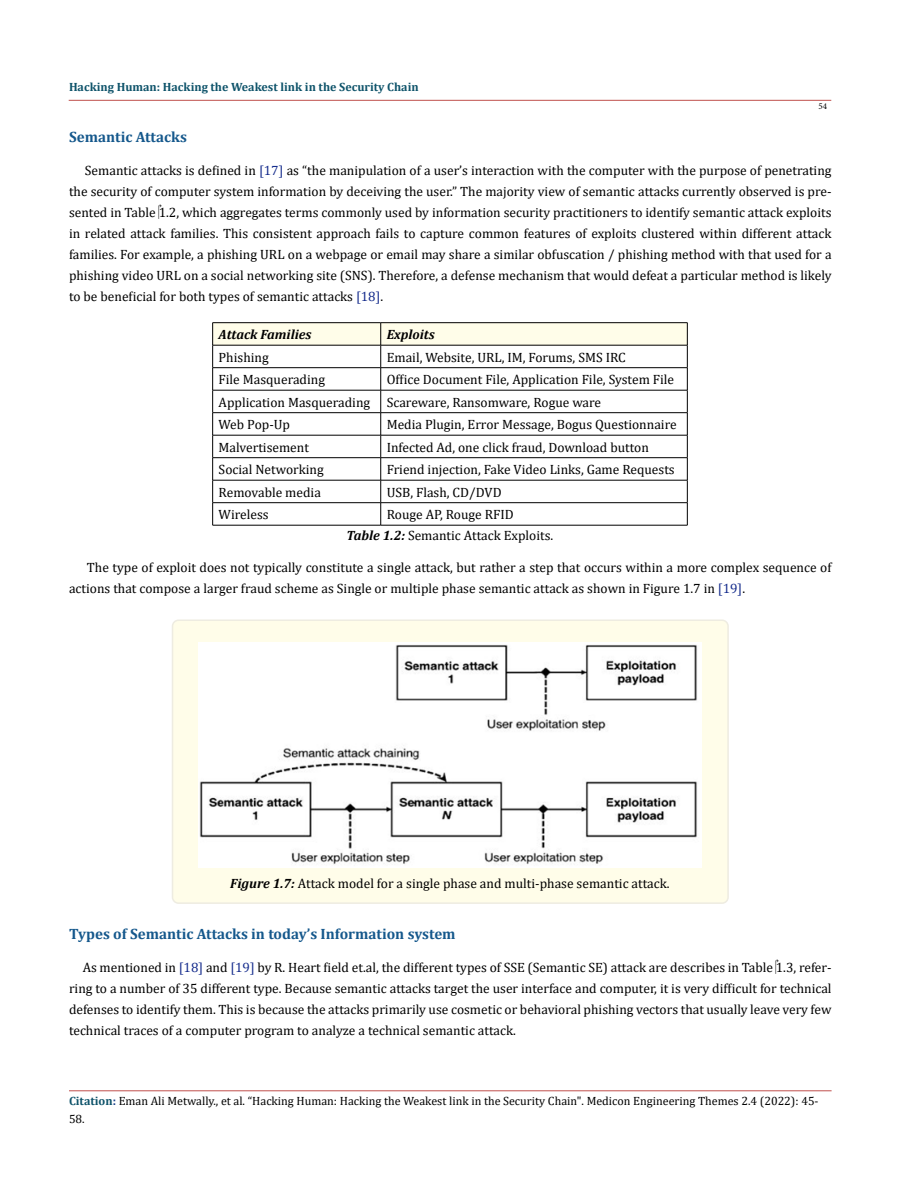
<style>
.page{position:relative;width:900px;height:1188px;background:#fff}
.page>*{position:absolute;margin:0;border:0;box-sizing:border-box;transform-origin:0 0}
.t1{font:700 15px "Cambria";color:#15588c}
.t2{font:13.5px/21px "Cambria";color:#000;text-align:justify}
.t3{font:italic 700 13.5px "Cambria";color:#000}
.t4{font:12px/18px "Cambria";color:#000}
.t5{font:700 12px "Cambria";color:#0e536a}
.t6{font:9px "Minion Pro";color:#000}
.s1{color:#152c8c}
.s2{font-weight:700;font-style:italic}
.s3{font-weight:700;color:#0e536a}
.s4{font-weight:700;color:#173e88}
</style>
<div class="page">
<hr style="left:69px;top:1091px;width:763px;height:1px;background:#c0504d">
<hr style="left:69px;top:100px;width:762px;height:1px;background:#c0504d">
<hr style="left:212px;top:322px;width:169px;height:1px;background:#000">
<hr style="left:381px;top:322px;width:307px;height:1px;background:#000">
<svg style="left:212px;top:323px;width:476px;height:202px"></svg>
<hr style="left:212px;top:525px;width:169px;height:1px;background:#000">
<hr style="left:381px;top:525px;width:307px;height:1px;background:#000">
<div style="left:172px;top:620px;width:556px;height:283px;background:#fffde9;border-radius:6px"></div>
<div style="left:172px;top:620px;width:557px;height:284px;border:2px solid #eeece1;border-radius:6px"></div>
<img style="left:198px;top:643px;width:504px;height:224px">
<p class="t5" style="left:69px;top:78px;width:351px">Hacking Human: Hacking the Weakest link in the Security Chain</p>
<p class="t6" style="left:818px;top:100px;width:10px">54</p>
<p class="t1" style="left:69px;top:126px;width:119px">Semantic Attacks</p>
<p class="t2" style="left:69px;top:160px;width:764px;text-indent:16px">Semantic attacks is defined in <span class="s1">[17]</span> as “the manipulation of a user’s interaction with the computer with the purpose of penetrating the security of computer system information by deceiving the user.” The majority view of semantic attacks currently observed is pre&shy;sented in Table 1.2, which aggregates terms commonly used by information security practitioners to identify semantic attack exploits in related attack families. This consistent approach fails to capture common features of exploits clustered within different attack families. For example, a phishing URL on a webpage or email may share a similar obfuscation / phishing method with that used for a phishing video URL on a social networking site (SNS). Therefore, a defense mechanism that would defeat a particular method is likely to be beneficial for both types of semantic attacks <span class="s1">[18]</span>.</p>
<p class="t3" style="left:219px;top:325px;width:94px">Attack Families</p>
<p class="t3" style="left:387px;top:325px;width:50px">Exploits</p>
<p class="t2" style="left:219px;top:347px;width:52px">Phishing</p>
<p class="t2" style="left:387px;top:347px;width:241px">Email, Website, URL, IM, Forums, SMS IRC</p>
<p class="t2" style="left:219px;top:369px;width:108px">File Masquerading</p>
<p class="t2" style="left:219px;top:368px;width:457px;line-height:22.5px;text-align:left;text-indent:168px">Office Document File, Application File, System File<br>Application Masquerading Scareware, Ransomware, Rogue ware<br>Web Pop-Up</p>
<p class="t2" style="left:387px;top:414px;width:291px">Media Plugin, Error Message, Bogus Questionnaire</p>
<p class="t2" style="left:219px;top:437px;width:92px">Malvertisement</p>
<p class="t2" style="left:387px;top:437px;width:264px">Infected Ad, one click fraud, Download button</p>
<p class="t2" style="left:219px;top:459px;width:107px">Social Networking</p>
<p class="t2" style="left:387px;top:459px;width:289px">Friend injection, Fake Video Links, Game Requests</p>
<p class="t2" style="left:219px;top:482px;width:104px">Removable media</p>
<p class="t2" style="left:387px;top:482px;width:116px">USB, Flash, CD/DVD</p>
<p class="t2" style="left:219px;top:504px;width:52px">Wireless</p>
<p class="t2" style="left:347px;top:504px;width:208px;line-height:20.4px;text-align:center">Rouge AP, Rouge RFID<br><span class="s2">Table 1.2:</span> Semantic Attack Exploits.</p>
<p class="t2" style="left:69px;top:557px;width:764px;text-indent:18px">The type of exploit does not typically constitute a single attack, but rather a step that occurs within a more complex sequence of actions that compose a larger fraud scheme as Single or multiple phase semantic attack as shown in Figure 1.7 in <span class="s1">[19]</span>.</p>
<p class="t2" style="left:230px;top:873px;width:441px"><span class="s2">Figure 1.7:</span> Attack model for a single phase and multi-phase semantic attack.</p>
<p class="t1" style="left:69px;top:923px;width:388px">Types of Semantic Attacks in today’s Information system</p>
<p class="t2" style="left:69px;top:957px;width:764px;text-indent:14px">As mentioned in <span class="s1">[18]</span> and <span class="s1">[19]</span> by R. Heart field et.al, the different types of SSE (Semantic SE) attack are describes in Table 1.3, refer&shy;ring to a number of 35 different type. Because semantic attacks target the user interface and computer, it is very difficult for technical defenses to identify them. This is because the attacks primarily use cosmetic or behavioral phishing vectors that usually leave very few technical traces of a computer program to analyze a technical semantic attack.</p>
<p class="t4" style="left:69px;top:1092px;width:751px"><span class="s3">Citation</span><span class="s4">:</span> Eman Ali Metwally., et al. “Hacking Human: Hacking the Weakest link in the Security Chain". Medicon Engineering Themes 2.4 (2022): 45-<br>58.</p>
</div>
